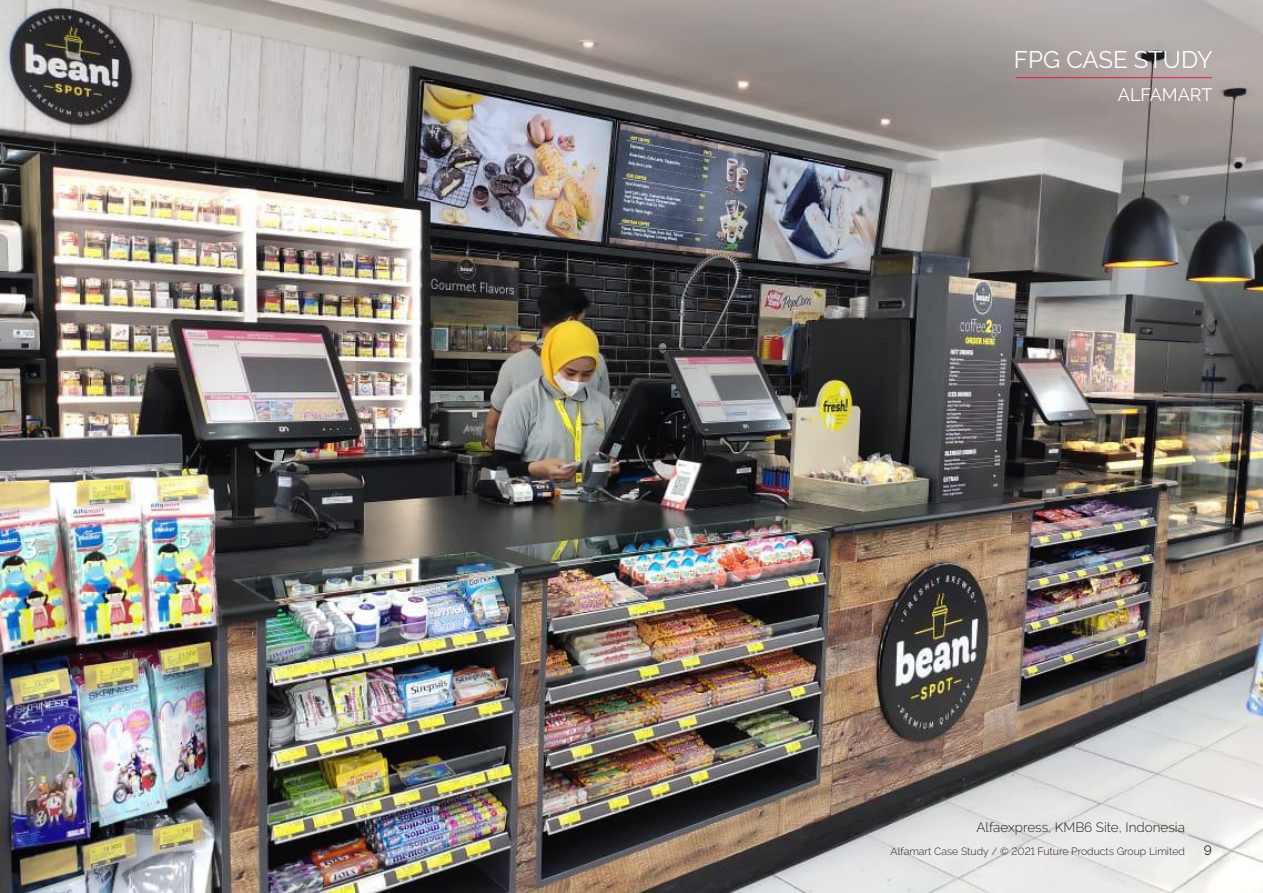
<style>
.page{position:relative;width:1263px;height:893px;background:#fff}
.page>*{position:absolute;margin:0;border:0;box-sizing:border-box;transform-origin:0 0}
.Pull_Quote_small_txt{font:24px "Raleway";color:#fff}
.Pull_Quote_small_txt-2{font:18px "Raleway";color:#fff}
.Body_Text_Small_New{font:300 13.5px "Raleway";color:#231f20}
.t1{font:13.5px "Raleway";color:#231f20}
.t2{font:300 10.5px "Raleway";color:#231f20}
</style>
<div class="page">
<img style="left:1px;top:0;width:1262px;height:893px">
<hr style="left:1016px;top:77px;width:196px;height:1px;background:#ed1845">
<svg style="left:0;top:0;width:1px;height:893px"></svg>
<p class="Pull_Quote_small_txt" style="left:1014px;top:46px;width:200px">FPG CASE STUDY</p>
<p class="Pull_Quote_small_txt-2" style="left:1118px;top:84px;width:96px">ALFAMART</p>
<p class="Body_Text_Small_New" style="left:976px;top:819px;width:210px">Alfaexpress, KMB6 Site, Indonesia</p>
<p class="t2" style="left:891px;top:845px;width:296px">Alfamart Case Study / © 2021 Future Products Group Limited</p>
<p class="t1" style="left:1204px;top:842px;width:10px">9</p>
</div>
